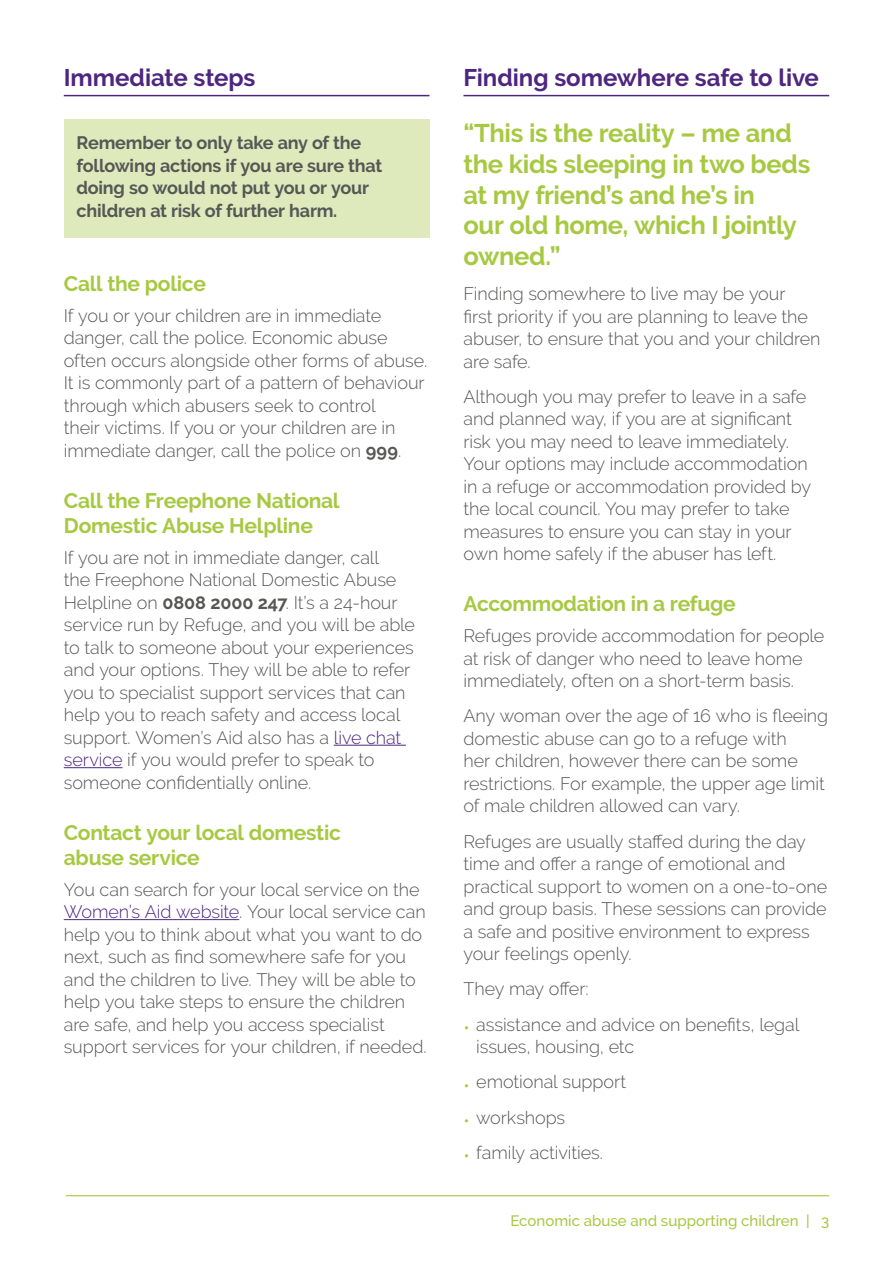
<style>
.page{position:relative;width:893px;height:1263px;background:#fff}
.page>*{position:absolute;margin:0;border:0;box-sizing:border-box;transform-origin:0 0}
.t1{font:700 25.5px/30.6px "Raleway";letter-spacing:-.015em;color:#a7c942}
.t2{font:700 24px "Raleway";letter-spacing:-.005em;color:#4e2680}
.t3{font:700 21px/25.2px "Raleway";letter-spacing:-.015em;color:#a7c942}
.t4{font:300 18px/22.5px "Raleway";letter-spacing:-.005em;color:#575756}
.t5{font:700 18px/22.5px "Raleway";letter-spacing:-.01em;color:#575756}
.t6{font:500 15px "Raleway";color:#a7c942}
.s1{font-weight:700}
.s2{color:#4e2680}
.s3{color:#a7c942}
</style>
<div class="page">
<hr style="left:64px;top:95px;width:365px;height:1px;background:#4e2680">
<hr style="left:334px;top:745px;width:72px;height:1px;background:#4e2680">
<hr style="left:64px;top:767px;width:59px;height:1px;background:#4e2680">
<hr style="left:64px;top:919px;width:175px;height:1px;background:#4e2680">
<div style="left:64px;top:119px;width:365px;height:119px;background:#deeabc"></div>
<hr style="left:463px;top:95px;width:366px;height:1px;background:#4e2680">
<hr style="left:66px;top:1195px;width:763px;height:1px;background:#a7c942">
<h2 class="t2" style="left:64px;top:64px;width:193px">Immediate steps</h2>
<p class="t5" style="left:77px;top:132px;width:307px">Remember to only take any of the following actions if you are sure that doing so would not put you or your children at risk of further harm.</p>
<p class="t3" style="left:64px;top:271px;width:144px">Call the police</p>
<p class="t4" style="left:64px;top:304px;width:365px">If you or your children are in immediate danger, call the police. Economic abuse often occurs alongside other forms of abuse.<br>It is commonly part of a pattern of behaviour through which abusers seek to control<br>their victims. If you or your children are in immediate danger, call the police on <span class="s1">999</span>.</p>
<p class="t3" style="left:64px;top:488px;width:277px">Call the Freephone National<br>Domestic Abuse Helpline</p>
<p class="t4" style="left:64px;top:546px;width:353px">If you are not in immediate danger, call<br>the Freephone National Domestic Abuse Helpline on <span class="s1">0808 2000 247</span>. It’s a 24-hour service run by Refuge, and you will be able to talk to someone about your experiences and your options. They will be able to refer you to specialist support services that can help you to reach safety and access local support. Women’s Aid also has a <span class="s2">live chat service</span> if you would prefer to speak to someone confidentially online.</p>
<p class="t3" style="left:64px;top:820px;width:279px">Contact your local domestic abuse service</p>
<p class="t4" style="left:64px;top:878px;width:365px">You can search for your local service on the <span class="s2">Women’s Aid website</span>. Your local service can help you to think about what you want to do next, such as find somewhere safe for you and the children to live. They will be able to help you take steps to ensure the children are safe, and help you access specialist support services for your children, if needed.</p>
<h2 class="t2" style="left:463px;top:64px;width:357px">Finding somewhere safe to live</h2>
<h1 class="t1" style="left:463px;top:118px;width:348px">“This is the reality – me and the kids sleeping in two beds at my friend’s and he’s in<br>our old home, which I jointly owned.”</h1>
<p class="t4" style="left:463px;top:282px;width:359px">Finding somewhere to live may be your<br>first priority if you are planning to leave the abuser, to ensure that you and your children are safe.</p>
<p class="t4" style="left:463px;top:385px;width:349px">Although you may prefer to leave in a safe and planned way, if you are at significant risk you may need to leave immediately.<br>Your options may include accommodation in a refuge or accommodation provided by the local council. You may prefer to take measures to ensure you can stay in your own home safely if the abuser has left.</p>
<p class="t3" style="left:463px;top:591px;width:274px">Accommodation in a refuge</p>
<p class="t4" style="left:463px;top:624px;width:362px">Refuges provide accommodation for people at risk of danger who need to leave home immediately, often on a short-term basis.</p>
<p class="t4" style="left:463px;top:705px;width:366px">Any woman over the age of 16 who is fleeing domestic abuse can go to a refuge with<br>her children, however there can be some restrictions. For example, the upper age limit of male children allowed can vary.</p>
<p class="t4" style="left:463px;top:830px;width:365px">Refuges are usually staffed during the day time and offer a range of emotional and practical support to women on a one-to-one and group basis. These sessions can provide a safe and positive environment to express your feelings openly.</p>
<p class="t4" style="left:463px;top:978px;width:127px">They may offer:</p>
<p class="t4" style="left:476px;top:1013px;width:325px;text-indent:-13px"><span class="s3">•</span> assistance and advice on benefits, legal issues, housing, etc</p>
<p class="t4" style="left:463px;top:1071px;width:164px"><span class="s3">•</span> emotional support</p>
<p class="t4" style="left:463px;top:1106px;width:103px"><span class="s3">•</span> workshops</p>
<p class="t4" style="left:463px;top:1141px;width:141px"><span class="s3">•</span> family activities.</p>
<p class="t6" style="left:510px;top:1212px;width:320px">Economic abuse and supporting children | 3</p>
</div>
